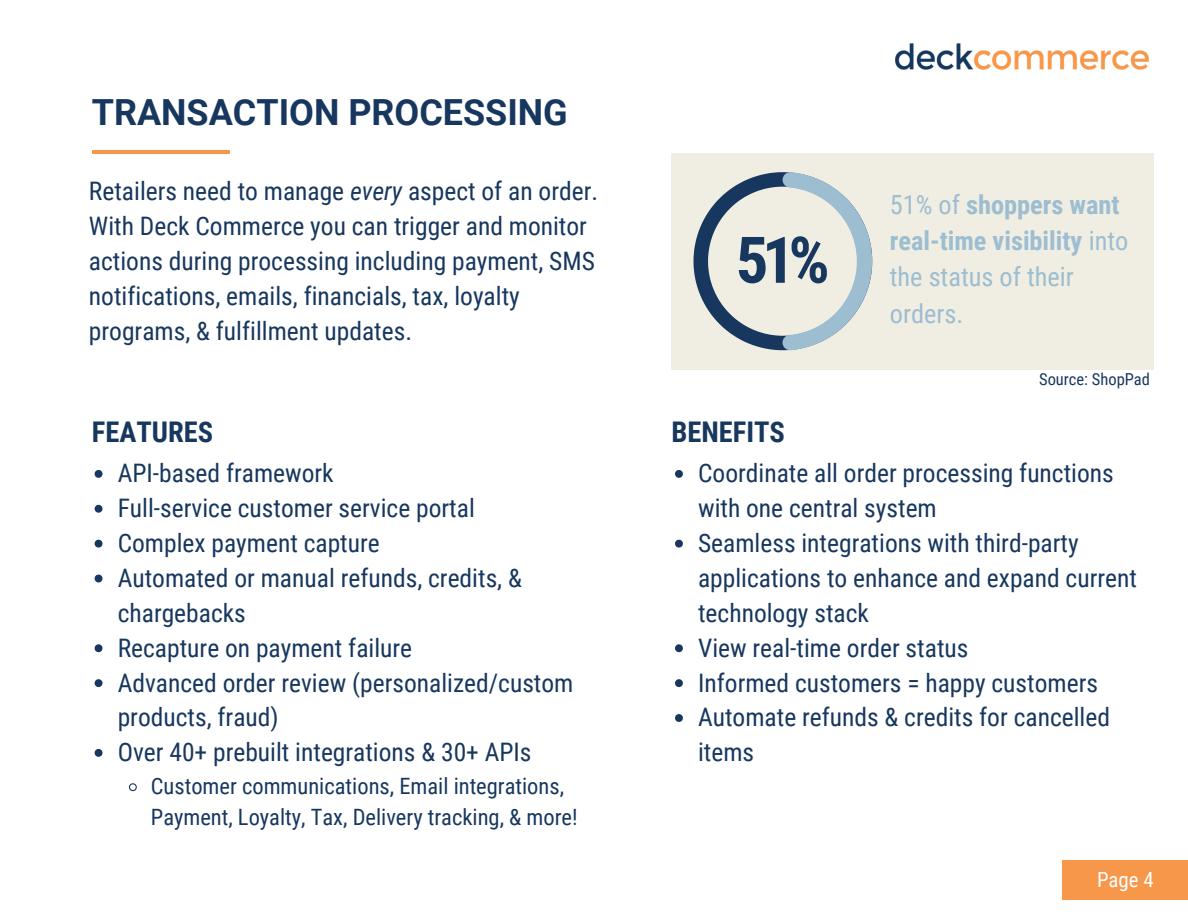
<style>
.page{position:relative;width:1188px;height:918px;background:#fff}
.page>*{position:absolute;margin:0;border:0;box-sizing:border-box;transform-origin:0 0}
.t1{font:700 64.5px "Roboto Condensed";color:#17375e}
.t2{font:700 36px "Roboto";color:#17375e}
.t3{font:700 28.5px "Roboto Condensed";color:#17375e}
.t4{font:26.4px/36.3px "Roboto Condensed";color:#9dbdd1}
.t5{font:25.5px/34.8px "Roboto Condensed";color:#17375e}
.t6{font:22.5px/31.5px "Roboto Condensed";color:#17375e}
.t7{font:20.85px "Roboto Condensed";color:#fff}
.t8{font:16.5px "Roboto Condensed";color:#17375e}
.s1{font-style:italic}
.s2{font-weight:700}
</style>
<div class="page">
<hr style="left:92px;top:150px;width:137px;height:3px;background:#f79749">
<div style="left:671px;top:153px;width:483px;height:217px;background:#f0eee2"></div>
<svg style="left:95px;top:470px;width:7px;height:8px"></svg>
<svg style="left:95px;top:505px;width:7px;height:8px"></svg>
<svg style="left:95px;top:540px;width:7px;height:8px"></svg>
<svg style="left:95px;top:575px;width:7px;height:7px"></svg>
<svg style="left:95px;top:644px;width:7px;height:8px"></svg>
<svg style="left:95px;top:679px;width:7px;height:8px"></svg>
<svg style="left:95px;top:749px;width:7px;height:8px"></svg>
<svg style="left:128px;top:783px;width:9px;height:9px"></svg>
<svg style="left:675px;top:470px;width:8px;height:8px"></svg>
<svg style="left:675px;top:540px;width:8px;height:8px"></svg>
<svg style="left:675px;top:644px;width:8px;height:8px"></svg>
<svg style="left:675px;top:679px;width:8px;height:8px"></svg>
<svg style="left:675px;top:714px;width:8px;height:8px"></svg>
<svg style="left:694px;top:172px;width:178px;height:179px"></svg>
<div style="left:734px;top:214px;width:98px;height:95px;background:#f0eee2"></div>
<div style="left:1062px;top:860px;width:126px;height:40px;background:#f79749"></div>
<img style="left:895px;top:43px;width:254px;height:27px">
<p class="t2" style="left:92px;top:92px;width:478px">TRANSACTION PROCESSING</p>
<p class="t5" style="left:89px;top:174px;width:511px">Retailers need to manage <span class="s1">every</span> aspect of an order.<br>With Deck Commerce you can trigger and monitor actions during processing including payment, SMS notifications, emails, financials, tax, loyalty programs, &amp; fulfillment updates.</p>
<p class="t1" style="left:736px;top:223px;width:95px">51%</p>
<p class="t3" style="left:92px;top:415px;width:123px">FEATURES</p>
<p class="t3" style="left:671px;top:415px;width:115px">BENEFITS</p>
<p class="t4" style="left:890px;top:187px;width:240px">51% of <span class="s2">shoppers want real-time visibility</span> into the status of their orders.</p>
<p class="t8" style="left:1039px;top:369px;width:112px">Source: ShopPad</p>
<p class="t5" style="left:118px;top:456px;width:218px">API-based framework</p>
<p class="t5" style="left:118px;top:491px;width:359px">Full-service customer service portal</p>
<p class="t5" style="left:118px;top:526px;width:264px">Complex payment capture</p>
<p class="t5" style="left:118px;top:561px;width:406px">Automated or manual refunds, credits, &amp; chargebacks</p>
<p class="t5" style="left:118px;top:631px;width:296px">Recapture on payment failure</p>
<p class="t5" style="left:118px;top:665px;width:457px">Advanced order review (personalized/custom products, fraud)</p>
<p class="t5" style="left:118px;top:735px;width:415px">Over 40+ prebuilt integrations &amp; 30+ APIs</p>
<p class="t6" style="left:151px;top:771px;width:428px">Customer communications, Email integrations,<br>Payment, Loyalty, Tax, Delivery tracking, &amp; more!</p>
<p class="t5" style="left:698px;top:456px;width:417px">Coordinate all order processing functions with one central system</p>
<p class="t5" style="left:698px;top:526px;width:440px">Seamless integrations with third-party applications to enhance and expand current technology stack</p>
<p class="t5" style="left:698px;top:631px;width:272px">View real-time order status</p>
<p class="t5" style="left:698px;top:665px;width:401px">Informed customers = happy customers</p>
<p class="t5" style="left:698px;top:700px;width:413px">Automate refunds &amp; credits for cancelled items</p>
<p class="t7" style="left:1097px;top:868px;width:58px">Page 4</p>
</div>
